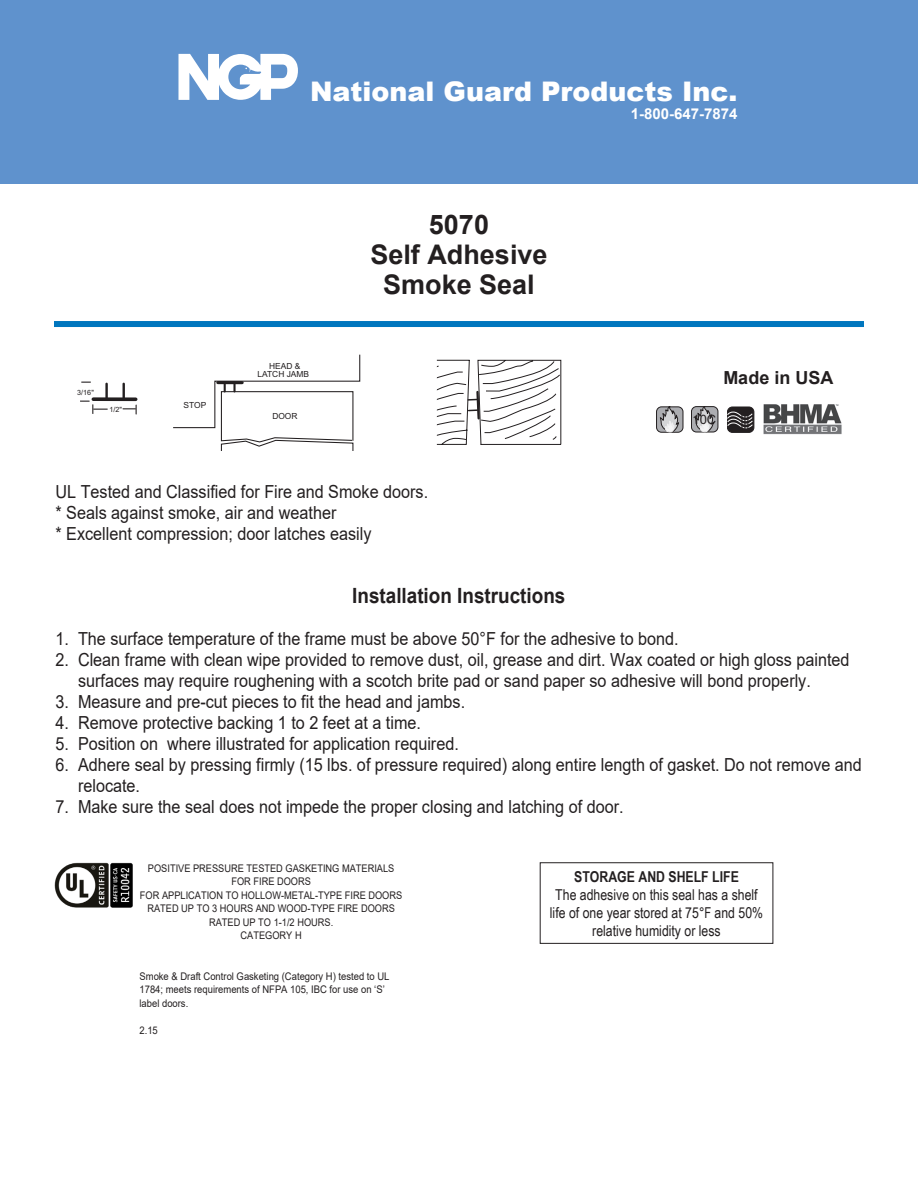
<style>
.page{position:relative;width:918px;height:1188px;background:#fff}
.page>*{position:absolute;margin:0;border:0;box-sizing:border-box;transform-origin:0 0}
.t1{font:900 27px "Arial";color:#fff}
.HEADLINE{font:700 27px "Arial";color:#231f20}
.SUBHEAD{font:700 21px "Arial";color:#231f20;scale:.9 1}
.BODY_COPY{font:18px/21px "Arial";color:#231f20;scale:.9 1}
.t2{font:700 18px "Arial";color:#231f20}
.t3{font:15px/18px "Arial Narrow";color:#231f20;text-align:center}
.t4{font:700 15px "Arial Narrow";color:#231f20}
.t5{font:700 15px "Arial";color:#fff}
.t6{font:12.9px "Arial";color:#231f20}
.t7{font:10.5px "Arial";color:#231f20;scale:.88 1}
.t8{font:10.5px/13.5px "Arial";color:#231f20;scale:.9 1}
.t9{font:8.4px/8.2px "Arial";color:#231f20;text-align:center}
.t10{font:7.2px "Arial";color:#231f20}
</style>
<div class="page">
<div style="left:0;top:0;width:918px;height:184px;background:#5f92cd"></div>
<svg style="left:178px;top:54px;width:120px;height:46px"></svg>
<div style="left:54px;top:321px;width:810px;height:6px;background:#0076be"></div>
<svg style="left:436px;top:359px;width:125px;height:86px"></svg>
<svg style="left:80px;top:382px;width:57px;height:32px"></svg>
<svg style="left:173px;top:354px;width:188px;height:96px"></svg>
<div style="left:540px;top:863px;width:233px;height:81px;border:1px solid #231f20"></div>
<img style="left:763px;top:404px;width:79px;height:31px">
<div style="left:727px;top:407px;width:27px;height:25px;background:#231f20;border-radius:5px"></div>
<div style="left:727px;top:407px;width:27px;height:26px;border:1px solid #231f20;border-radius:5px"></div>
<svg style="left:727px;top:409px;width:26px;height:21px"></svg>
<div style="left:657px;top:407px;width:26px;height:25px;background:#acadb1;border-radius:5px"></div>
<div style="left:656px;top:406px;width:27px;height:27px;border:1px solid #231f20;border-radius:5px"></div>
<svg style="left:660px;top:406px;width:19px;height:27px"></svg>
<div style="left:691px;top:407px;width:27px;height:25px;background:#acadb1;border-radius:5px"></div>
<div style="left:691px;top:406px;width:27px;height:26px;border:1px solid #231f20;border-radius:5px"></div>
<svg style="left:695px;top:406px;width:19px;height:27px"></svg>
<img style="left:54px;top:862px;width:79px;height:46px">
<p class="t1" style="left:310px;top:72px;width:429px">National Guard Products Inc.</p>
<p class="t5" style="left:631px;top:103px;width:108px">1-800-647-7874</p>
<p class="t10" style="left:77px;top:387px;width:18px">3/16"</p>
<p class="t10" style="left:110px;top:405px;width:14px">1/2"</p>
<p class="t9" style="left:183px;top:401px;width:24px">STOP</p>
<p class="t9" style="left:258px;top:362px;width:53px">HEAD &amp;<br>LATCH JAMB</p>
<p class="t9" style="left:272px;top:412px;width:27px">DOOR</p>
<p class="HEADLINE" style="left:429px;top:205px;width:62px">5070</p>
<p class="HEADLINE" style="left:370px;top:235px;width:179px">Self Adhesive</p>
<p class="HEADLINE" style="left:383px;top:265px;width:153px">Smoke Seal</p>
<p class="BODY_COPY" style="left:56px;top:481px;width:416px">UL Tested and Classified for Fire and Smoke doors.</p>
<p class="BODY_COPY" style="left:56px;top:502px;width:314px">* Seals against smoke, air and weather</p>
<p class="BODY_COPY" style="left:56px;top:523px;width:353px">* Excellent compression; door latches easily</p>
<p class="t9" style="left:256px;top:507px;width:53px">HINGE JAMB</p>
<p class="t2" style="left:723px;top:365px;width:112px">Made in USA</p>
<p class="t6" style="left:693px;top:411px;width:25px">10C</p>
<p class="SUBHEAD" style="left:352px;top:581px;width:238px">Installation Instructions</p>
<p class="BODY_COPY" style="left:56px;top:628px;width:694px">1. The surface temperature of the frame must be above 50°F for the adhesive to bond.</p>
<p class="BODY_COPY" style="left:78px;top:649px;width:859px;text-indent:-23px">2. Clean frame with clean wipe provided to remove dust, oil, grease and dirt. Wax coated or high gloss painted surfaces may require roughening with a scotch brite pad or sand paper so adhesive will bond properly.</p>
<p class="BODY_COPY" style="left:56px;top:691px;width:457px">3. Measure and pre-cut pieces to fit the head and jambs.</p>
<p class="BODY_COPY" style="left:56px;top:712px;width:408px">4. Remove protective backing 1 to 2 feet at a time.</p>
<p class="BODY_COPY" style="left:56px;top:733px;width:450px">5. Position on where illustrated for application required.</p>
<p class="BODY_COPY" style="left:78px;top:754px;width:873px;text-indent:-23px">6. Adhere seal by pressing firmly (15 lbs. of pressure required) along entire length of gasket. Do not remove and relocate.</p>
<p class="BODY_COPY" style="left:56px;top:796px;width:633px">7. Make sure the seal does not impede the proper closing and latching of door.</p>
<p class="t7" style="left:148px;top:861px;width:282px">POSITIVE PRESSURE TESTED GASKETING MATERIALS</p>
<p class="t7" style="left:231px;top:874px;width:92px">FOR FIRE DOORS</p>
<p class="t7" style="left:140px;top:888px;width:300px">FOR APPLICATION TO HOLLOW-METAL-TYPE FIRE DOORS</p>
<p class="t7" style="left:147px;top:901px;width:283px">RATED UP TO 3 HOURS AND WOOD-TYPE FIRE DOORS</p>
<p class="t7" style="left:209px;top:915px;width:143px">RATED UP TO 1-1/2 HOURS.</p>
<p class="t7" style="left:241px;top:928px;width:71px">CATEGORY H</p>
<p class="t8" style="left:140px;top:969px;width:279px">Smoke &amp; Draft Control Gasketing (Category H) tested to UL<br>1784; meets requirements of NFPA 105, IBC for use on ‘S’ label doors.</p>
<p class="t8" style="left:140px;top:1023px;width:22px">2.15</p>
<p class="t4" style="left:574px;top:865px;width:166px">STORAGE AND SHELF LIFE</p>
<p class="t3" style="left:550px;top:885px;width:215px">The adhesive on this seal has a shelf life of one year stored at 75°F and 50% relative humidity or less</p>
</div>
